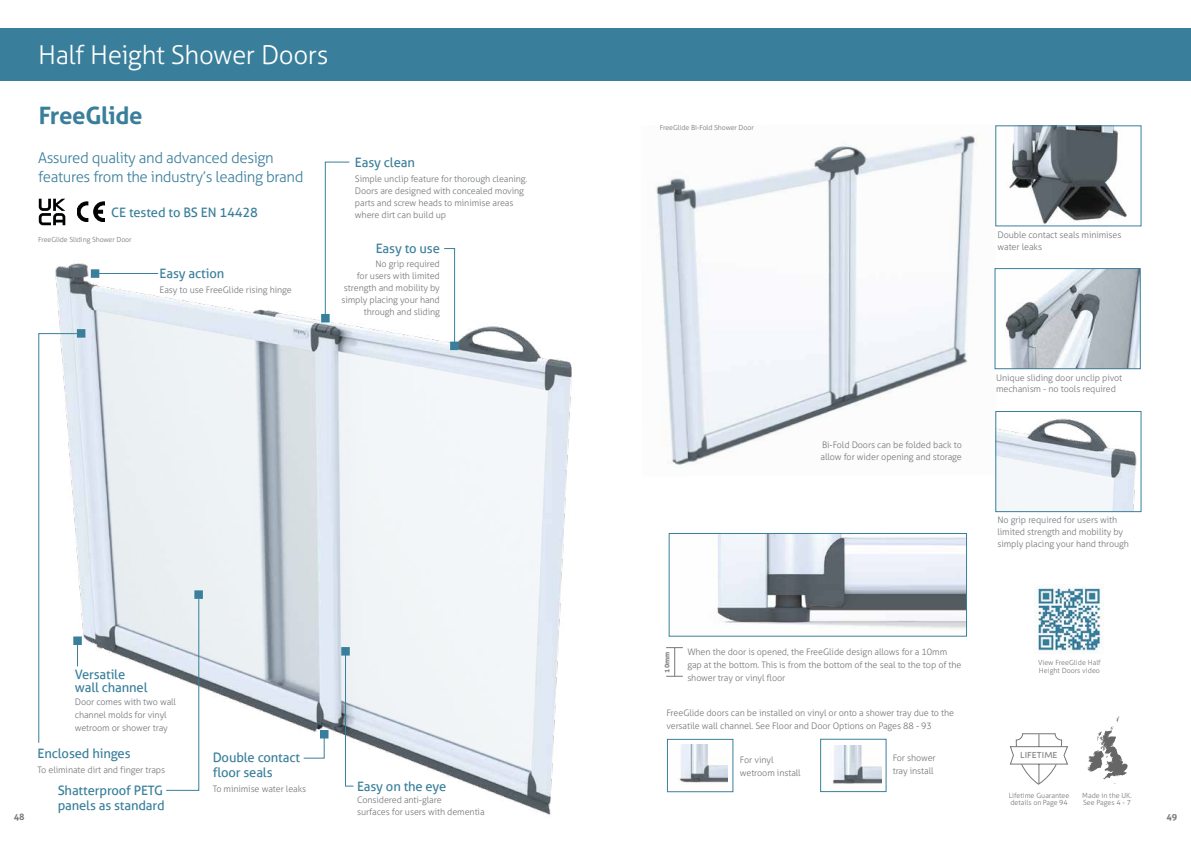
<style>
.page{position:relative;width:1191px;height:842px;background:#fff}
.page>*{position:absolute;margin:0;border:0;box-sizing:border-box;transform-origin:0 0}
.t1{font:300 26px "Aller";letter-spacing:-.02em;color:#fff}
.t2{font:700 24px "Aller";letter-spacing:-.015em;color:#397f9b}
.t3{font:300 15px/19px "Aller";letter-spacing:-.025em;color:#397f9b}
.t4{font:13px/15px "Aller";letter-spacing:-.01em;color:#397f9b}
.t5{font:300 9px/12px "Aller";letter-spacing:-.01em;color:#75777a}
.t6{font:700 9px "Aller";color:#76777a}
.t7{font:8.8px "Sofia Pro";color:#76777a}
.t8{font:300 7.1px/7.4px "Aller";color:#75777a}
.t9{font:300 7px "Aller";letter-spacing:-.01em;color:#75777a}
.t10{font:700 7px "Aller";color:#75777a}
</style>
<div class="page">
<img style="left:55px;top:263px;width:517px;height:552px">
<div style="left:0;top:28px;width:1191px;height:53px;background:#397f9b"></div>
<svg style="left:443px;top:248px;width:15px;height:102px"></svg>
<svg style="left:321px;top:161px;width:29px;height:161px"></svg>
<svg style="left:303px;top:730px;width:25px;height:29px"></svg>
<svg style="left:165px;top:590px;width:38px;height:201px"></svg>
<svg style="left:341px;top:647px;width:13px;height:140px"></svg>
<svg style="left:38px;top:329px;width:47px;height:415px"></svg>
<svg style="left:91px;top:269px;width:8px;height:9px"></svg>
<hr style="left:97px;top:273px;width:61px;height:1px;background:#397f9b">
<img style="left:656px;top:135px;width:340px;height:330px">
<img style="left:1034px;top:585px;width:69px;height:69px">
<img style="left:997px;top:418px;width:140px;height:92px">
<div style="left:995px;top:411px;width:146px;height:101px;border:1px solid #397f9b"></div>
<img style="left:1005px;top:270px;width:133px;height:97px">
<div style="left:994px;top:268px;width:146px;height:101px;border:1px solid #397f9b"></div>
<svg style="left:1087px;top:716px;width:40px;height:67px"></svg>
<svg style="left:1009px;top:733px;width:59px;height:52px"></svg>
<img style="left:679px;top:744px;width:49px;height:39px">
<div style="left:667px;top:739px;width:66px;height:53px;border:1px solid #3c7f9b"></div>
<img style="left:833px;top:745px;width:48px;height:39px">
<div style="left:820px;top:739px;width:66px;height:53px;border:1px solid #3c7f9b"></div>
<img style="left:717px;top:535px;width:248px;height:94px">
<div style="left:668px;top:533px;width:299px;height:104px;border:1px solid #397f9b"></div>
<svg style="left:666px;top:647px;width:17px;height:30px"></svg>
<img style="left:1009px;top:127px;width:118px;height:97px">
<div style="left:995px;top:125px;width:146px;height:101px;border:1px solid #397f9b"></div>
<svg style="left:94px;top:202px;width:11px;height:20px"></svg>
<svg style="left:77px;top:202px;width:11px;height:20px"></svg>
<svg style="left:39px;top:199px;width:26px;height:26px"></svg>
<h1 class="t1" style="left:38px;top:39px;width:292px">Half Height Shower Doors</h1>
<h2 class="t2" style="left:39px;top:101px;width:105px">FreeGlide</h2>
<h3 class="t3" style="left:38px;top:148px;width:267px">Assured quality and advanced design features from the industry’s leading brand</h3>
<h3 class="t4" style="left:111px;top:204px;width:148px">CE tested to BS EN 14428</h3>
<p class="t9" style="left:38px;top:236px;width:95px">FreeGlide Sliding Shower Door</p>
<h3 class="t4" style="left:160px;top:266px;width:66px">Easy action</h3>
<p class="t5" style="left:160px;top:284px;width:134px">Easy to use FreeGlide rising hinge</p>
<h3 class="t4" style="left:355px;top:155px;width:61px">Easy clean</h3>
<p class="t5" style="left:355px;top:173px;width:174px">Simple unclip feature for thorough cleaning.<br>Doors are designed with concealed moving parts and screw heads to minimise areas where dirt can build up</p>
<h3 class="t4" style="left:376px;top:240px;width:66px">Easy to use</h3>
<p class="t5" style="left:341px;top:258px;width:100px;text-align:right">No grip required<br>for users with limited strength and mobility by simply placing your hand through and sliding</p>
<p class="t9" style="left:660px;top:123px;width:95px">FreeGlide Bi-Fold Shower Door</p>
<p class="t5" style="left:997px;top:229px;width:126px">Double contact seals minimises water leaks</p>
<p class="t5" style="left:820px;top:439px;width:143px">Bi-Fold Doors can be folded back to allow for wider opening and storage</p>
<p class="t5" style="left:996px;top:371px;width:128px">Unique sliding door unclip pivot mechanism - no tools required</p>
<p class="t5" style="left:997px;top:514px;width:133px">No grip required for users with limited strength and mobility by simply placing your hand through</p>
<p class="t5" style="left:687px;top:645px;width:276px;line-height:13px">When the door is opened, the FreeGlide design allows for a 10mm gap at the bottom. This is from the bottom of the seal to the top of the shower tray or vinyl floor</p>
<p class="t10" style="left:663px;top:672px;width:22px;rotate:-90deg">10mm</p>
<p class="t8" style="left:1038px;top:659px;width:64px">View FreeGlide Half<br>Height Doors video</p>
<h3 class="t4" style="left:75px;top:668px;width:74px;line-height:13px">Versatile wall channel</h3>
<p class="t5" style="left:75px;top:695px;width:103px;line-height:13px">Door comes with two wall channel molds for vinyl wetroom or shower tray</p>
<p class="t5" style="left:666px;top:707px;width:289px;line-height:13px">FreeGlide doors can be installed on vinyl or onto a shower tray due to the versatile wall channel. See Floor and Door Options on Pages 88 - 93</p>
<p class="t5" style="left:740px;top:753px;width:62px;line-height:13px">For vinyl wetroom install</p>
<p class="t5" style="left:892px;top:752px;width:45px;line-height:13px">For shower tray install</p>
<h3 class="t4" style="left:38px;top:746px;width:95px">Enclosed hinges</h3>
<p class="t5" style="left:38px;top:764px;width:129px">To eliminate dirt and finger traps</p>
<p class="t7" style="left:1020px;top:749px;width:39px">LIFETIME</p>
<h3 class="t4" style="left:213px;top:750px;width:89px">Double contact floor seals</h3>
<p class="t5" style="left:213px;top:783px;width:95px">To minimise water leaks</p>
<h3 class="t4" style="left:357px;top:779px;width:91px">Easy on the eye</h3>
<p class="t5" style="left:357px;top:794px;width:129px">Considered anti-glare<br>surfaces for users with dementia</p>
<h3 class="t4" style="left:58px;top:783px;width:108px">Shatterproof PETG panels as standard</h3>
<p class="t8" style="left:1008px;top:791px;width:62px">Lifetime Guarantee details on Page 94</p>
<p class="t8" style="left:1082px;top:791px;width:51px">Made in the UK.<br>See Pages 4 - 7</p>
<p class="t6" style="left:14px;top:811px;width:12px">48</p>
<p class="t6" style="left:1166px;top:811px;width:12px">49</p>
</div>
